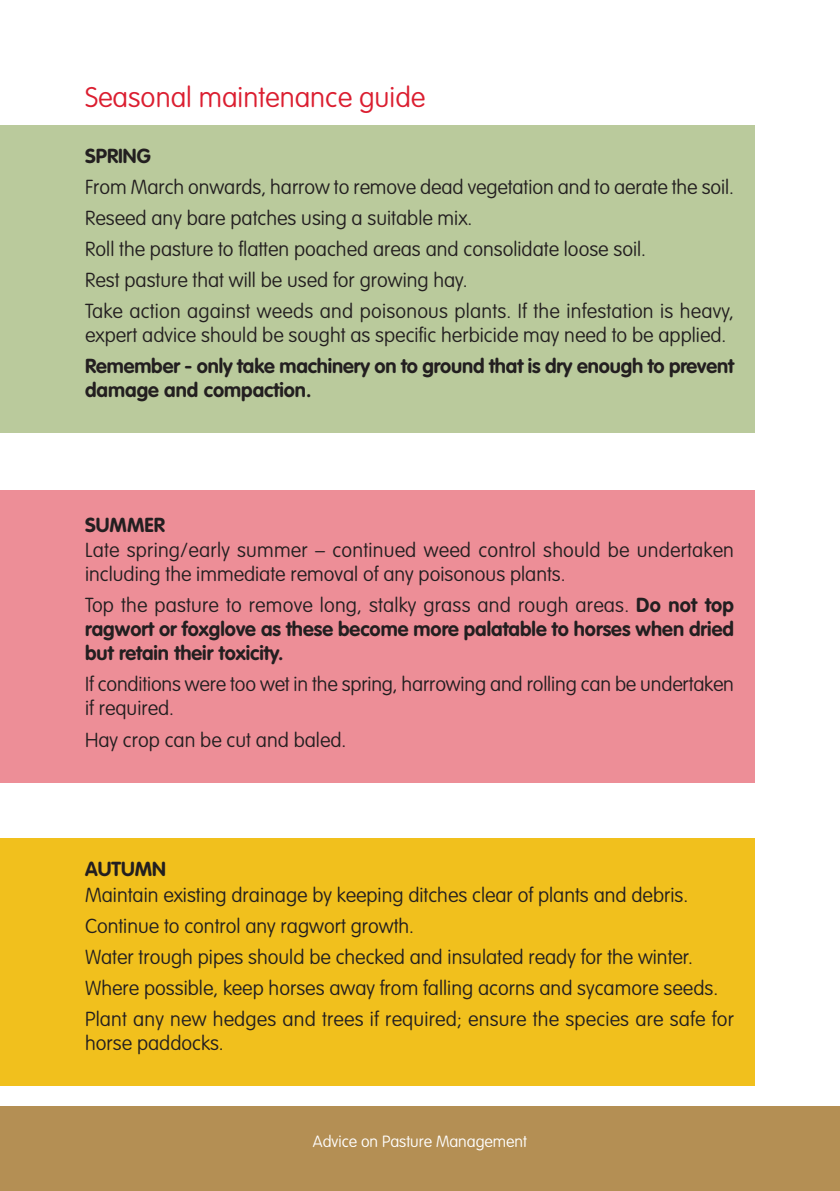
<style>
.page{position:relative;width:840px;height:1191px;background:#fff}
.page>*{position:absolute;margin:0;border:0;box-sizing:border-box;transform-origin:0 0}
.t1{font:100 28px "VAG Rounded Std";color:#db1e30}
.t2{font:100 20px/31px "VAG Rounded Std";color:#231f20}
.t3{font:700 20px/24px "VAG Rounded Std";color:#231f20}
.t4{font:100 16px "VAG Rounded Std";color:#fff}
.s1{font-weight:100}
</style>
<div class="page">
<div style="left:0;top:1106px;width:839px;height:85px;background:#b48f54"></div>
<div style="left:0;top:125px;width:754px;height:307px;background:#baca9c"></div>
<div style="left:0;top:490px;width:754px;height:292px;background:#ed8e97"></div>
<div style="left:0;top:838px;width:754px;height:247px;background:#f1c01d"></div>
<h1 class="t1" style="left:85px;top:85px;width:341px">Seasonal maintenance guide</h1>
<p class="t3" style="left:85px;top:145px;width:67px">SPRING</p>
<p class="t2" style="left:85px;top:173px;width:650px">From March onwards, harrow to remove dead vegetation and to aerate the soil.<br>Reseed any bare patches using a suitable mix.<br>Roll the pasture to flatten poached areas and consolidate loose soil.<br>Rest pasture that will be used for growing hay.<br>Take action against weeds and poisonous plants. If the infestation is heavy,</p>
<p class="t2" style="left:85px;top:321px;width:642px">expert advice should be sought as specific herbicide may need to be applied.</p>
<p class="t3" style="left:85px;top:356px;width:650px">Remember - only take machinery on to ground that is dry enough to prevent damage and compaction.</p>
<p class="t3" style="left:85px;top:514px;width:81px">SUMMER</p>
<p class="t2" style="left:85px;top:539px;width:650px;line-height:24px">Late spring/early summer – continued weed control should be undertaken including the immediate removal of any poisonous plants.</p>
<p class="t3" style="left:85px;top:595px;width:650px;text-align:justify"><span class="s1">Top the pasture to remove long, stalky grass and rough areas.</span> Do not top ragwort or foxglove as these become more palatable to horses when dried but retain their toxicity.</p>
<p class="t2" style="left:85px;top:674px;width:650px;line-height:24px">If conditions were too wet in the spring, harrowing and rolling can be undertaken if required.</p>
<p class="t2" style="left:85px;top:725px;width:262px">Hay crop can be cut and baled.</p>
<p class="t3" style="left:85px;top:858px;width:82px">AUTUMN</p>
<p class="t2" style="left:85px;top:880px;width:650px">Maintain existing drainage by keeping ditches clear of plants and debris.<br>Continue to control any ragwort growth.<br>Water trough pipes should be checked and insulated ready for the winter.<br>Where possible, keep horses away from falling acorns and sycamore seeds.<br>Plant any new hedges and trees if required; ensure the species are safe for</p>
<p class="t2" style="left:85px;top:1029px;width:140px">horse paddocks.</p>
<p class="t4" style="left:313px;top:1134px;width:215px">Advice on Pasture Management</p>
</div>
